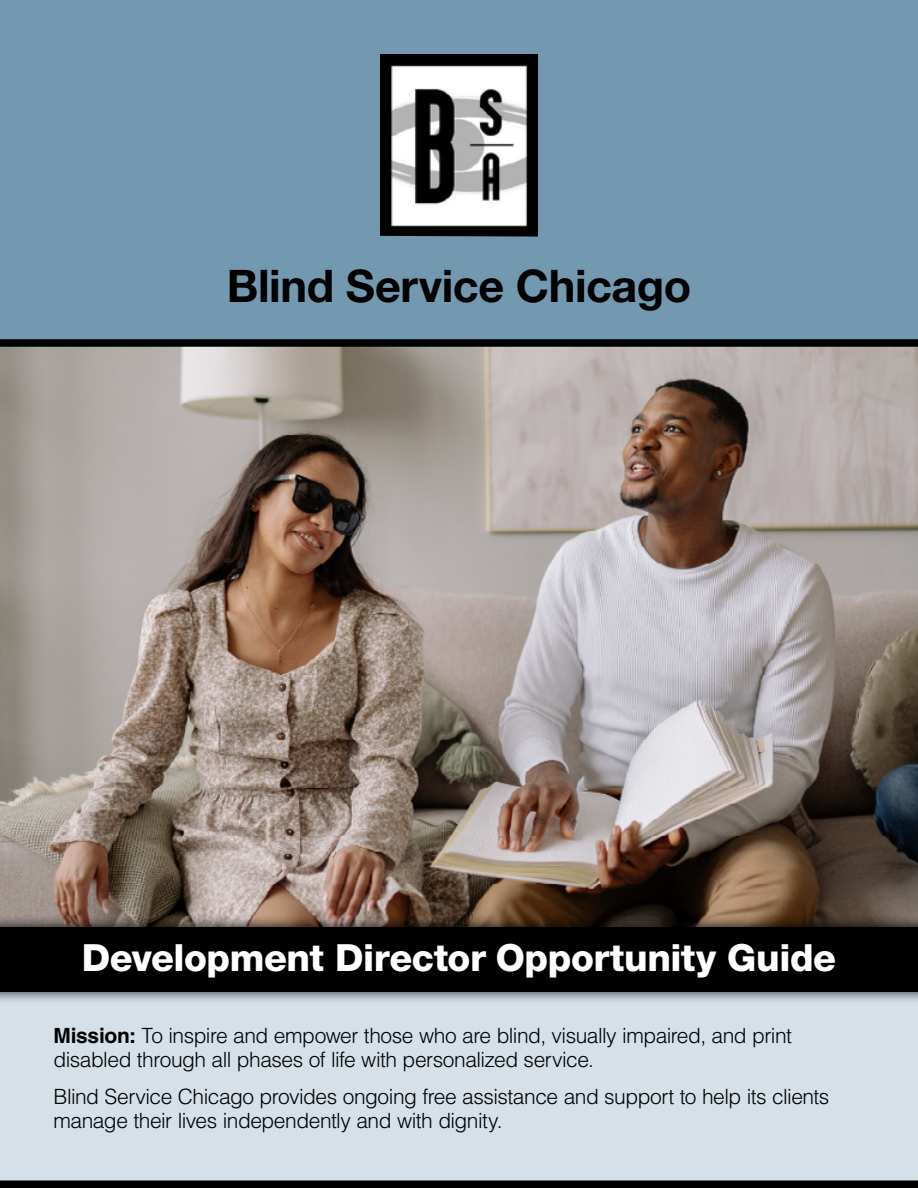
<style>
.page{position:relative;width:918px;height:1188px;background:#fff}
.page>*{position:absolute;margin:0;border:0;box-sizing:border-box;transform-origin:0 0}
.t1{font:700 45px "Helvetica Neue LT Std";letter-spacing:-.01em;color:#000}
.t2{font:800 37.5px "Helvetica Neue LT Std";letter-spacing:-.01em;color:#fff}
.t3{font:300 21px/24px "Helvetica LT Std";letter-spacing:-.025em;color:#000}
.s1{font-weight:700}
</style>
<div class="page">
<div style="left:0;top:957px;width:918px;height:231px;background:#d5e0e8"></div>
<div style="left:0;top:0;width:918px;height:369px;background:#7399b1"></div>
<img style="left:0;top:347px;width:918px;height:567px">
<img style="left:380px;top:54px;width:158px;height:183px">
<div style="left:0;top:914px;width:918px;height:90px;background:#000;opacity:.75"></div>
<div style="left:0;top:927px;width:918px;height:64px;background:#000"></div>
<div style="left:0;top:339px;width:918px;height:8px;background:#000"></div>
<div style="left:0;top:1180px;width:918px;height:8px;background:#000"></div>
<h1 class="t1" style="left:227px;top:258px;width:466px">Blind Service Chicago</h1>
<h2 class="t2" style="left:82px;top:935px;width:756px">Development Director Opportunity Guide</h2>
<p class="t3" style="left:53px;top:1023px;width:740px"><span class="s1">Mission:</span> To inspire and empower those who are blind, visually impaired, and print disabled through all phases of life with personalized service.</p>
<p class="t3" style="left:53px;top:1085px;width:777px">Blind Service Chicago provides ongoing free assistance and support to help its clients manage their lives independently and with dignity.</p>
</div>
